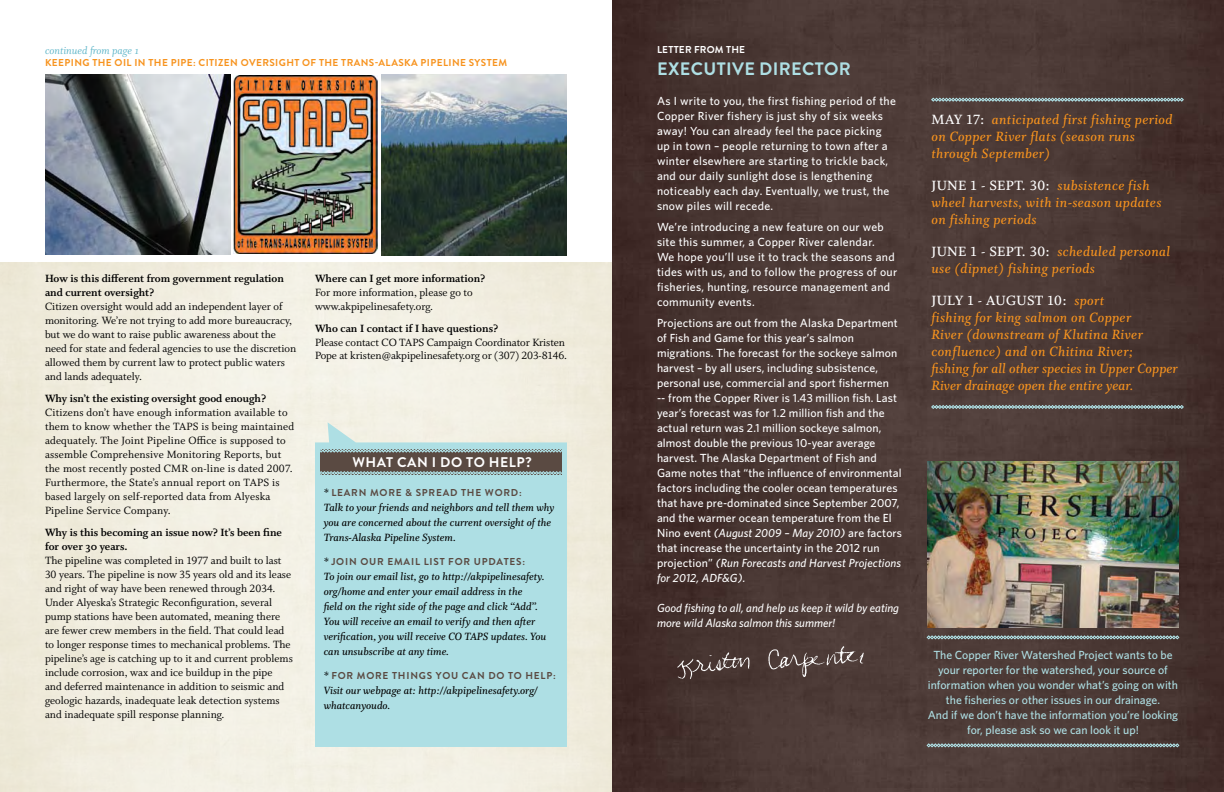
<style>
.page{position:relative;width:1224px;height:792px;background:#fff}
.page>*{position:absolute;margin:0;border:0;box-sizing:border-box;transform-origin:0 0}
.t1{font:700 18px "Brandon Grotesque";letter-spacing:.02em;color:#aedfe4}
.t2{font:15px/17px "Whitman Semibold Italic LF";letter-spacing:.025em;color:#f7931e}
.t3{font:15px "Whitman Semibold Os F";letter-spacing:.025em;color:#fff}
.t4{font:700 14px "Brandon Grotesque";letter-spacing:.04em;color:#fff}
.t5{font:11.8px/14px "Whitman Roman LF";color:#000}
.t6{font:500 11.8px/15px "Whitney";letter-spacing:.01em;color:#fff}
.t7{font:11.8px/15px "Whitman Semibold Italic LF";color:#000}
.t8{font:500 11.8px/15px "Whitney";color:#aedfe4;text-align:center}
.t9{font:11.8px/14px "Whitman Bold Os F";color:#000}
.t10{font:italic 500 11.8px/15px "Whitney";color:#fff}
.t11{font:11.8px "Whitman Italic Os F";color:#5fb6c9}
.t12{font:700 10px "Brandon Grotesque";letter-spacing:.08em;color:#5a4a42}
.t13{font:700 10px "Brandon Grotesque";letter-spacing:.04em;color:#f7931e}
.t14{font:700 10px "Brandon Grotesque";letter-spacing:.02em;color:#fff}
.s1{font-family:"Whitman Semibold Italic LF";font-weight:400;font-size:11.8px;color:#000}
.s2{font-style:italic}
.s3{font-family:"Whitman Semibold Os F";color:#fff}
.s4{font-family:"Whitman Semibold Italic LF";color:#f7931e}
</style>
<div class="page">
<img style="left:612px;top:0;width:612px;height:792px">
<img style="left:927px;top:461px;width:252px;height:166px">
<svg style="left:931px;top:98px;width:253px;height:4px"></svg>
<svg style="left:931px;top:405px;width:253px;height:4px"></svg>
<img style="left:663px;top:638px;width:217px;height:54px">
<div style="left:315px;top:422px;width:252px;height:325px;background:#aedfe4"></div>
<div style="left:320px;top:449px;width:242px;height:26px;background:#5a4a42"></div>
<svg style="left:319px;top:471px;width:243px;height:4px"></svg>
<svg style="left:319px;top:449px;width:243px;height:3px"></svg>
<svg style="left:927px;top:636px;width:252px;height:3px"></svg>
<svg style="left:927px;top:744px;width:252px;height:3px"></svg>
<img style="left:45px;top:75px;width:186px;height:179px">
<img style="left:381px;top:75px;width:186px;height:180px">
<img style="left:234px;top:75px;width:143px;height:179px">
<p class="t11" style="left:45px;top:44px;width:95px">continued from page 1</p>
<p class="t13" style="left:45px;top:55px;width:464px">KEEPING TH E OIL IN TH E PIPE: CITIZEN OVERSIGHT OF TH E TRANS-ALASKA PIPELIN E SYSTEM</p>
<p class="t9" style="left:45px;top:271px;width:241px">How is this different from government regulation and current oversight?</p>
<p class="t5" style="left:45px;top:299px;width:253px">Citizen oversight would add an independent layer of monitoring. We’re not trying to add more bureaucracy, but we do want to raise public awareness about the need for state and federal agencies to use the discretion allowed them by current law to protect public waters and lands adequately.</p>
<p class="t9" style="left:45px;top:391px;width:223px">Why isn’t the existing oversight good enough?</p>
<p class="t5" style="left:45px;top:405px;width:251px">Citizens don’t have enough information available to them to know whether the TAPS is being maintained adequately. The Joint Pipeline Office is supposed to assemble Comprehensive Monitoring Reports, but the most recently posted CMR on-line is dated 2007.<br>Furthermore, the State’s annual report on TAPS is based largely on self-reported data from Alyeska Pipeline Service Company.</p>
<p class="t9" style="left:45px;top:525px;width:239px">Why is this becoming an issue now? It’s been fine for over 30 years.</p>
<p class="t5" style="left:45px;top:553px;width:249px">The pipeline was completed in 1977 and built to last 30 years. The pipeline is now 35 years old and its lease and right of way have been renewed through 2034.<br>Under Alyeska’s Strategic Reconfiguration, several pump stations have been automated, meaning there are fewer crew members in the field. That could lead to longer response times to mechanical problems. The pipeline’s age is catching up to it and current problems include corrosion, wax and ice buildup in the pipe<br>and deferred maintenance in addition to seismic and geologic hazards, inadequate leak detection systems and inadequate spill response planning.</p>
<p class="t9" style="left:315px;top:271px;width:172px">Where can I get more information?</p>
<p class="t5" style="left:315px;top:285px;width:159px">For more information, please go to www.akpipelinesafety.org.</p>
<p class="t9" style="left:315px;top:321px;width:185px">Who can I contact if I have questions?</p>
<p class="t5" style="left:315px;top:335px;width:253px">Please contact CO TAPS Campaign Coordinator Kristen<br>Pope at kristen@akpipelinesafety.org or (307) 203-8146.</p>
<p class="t4" style="left:352px;top:452px;width:181px">WHAT CAN I DO TO HELP?</p>
<p class="t12" style="left:324px;top:485px;width:200px"><span class="s1">*</span> LEARN MORE &amp; SPREAD TH E WORD:</p>
<p class="t7" style="left:324px;top:500px;width:232px">Talk to your friends and neighbors and tell them why you are concerned about the current oversight of the<br>Trans-Alaska Pipeline System.</p>
<p class="t12" style="left:324px;top:554px;width:203px"><span class="s1">*</span> JOIN OUR EMAIL LIST FOR UPDATES:</p>
<p class="t7" style="left:324px;top:569px;width:224px">To join our email list, go to http://akpipelinesafety. org/home and enter your email address in the<br>field on the right side of the page and click “Add”.<br>You will receive an email to verify and then after verification, you will receive CO TAPS updates. You can unsubscribe at any time.</p>
<p class="t12" style="left:324px;top:668px;width:234px"><span class="s1">*</span> FOR MORE TH INGS YOU CAN DO TO HELP:</p>
<p class="t7" style="left:324px;top:683px;width:216px">Visit our webpage at: http://akpipelinesafety.org/ whatcanyoudo.</p>
<p class="t14" style="left:657px;top:43px;width:90px">LETTER FROM TH E</p>
<h1 class="t1" style="left:657px;top:56px;width:158px">EXECUTIVE DIRECTO</h1>
<h1 class="t1" style="left:839px;top:56px;width:13px">R</h1>
<p class="t6" style="left:657px;top:94px;width:240px">As I write to you, the first fishing period of the Copper River fishery is just shy of six weeks away! You can already feel the pace picking up in town – people returning to town after a winter elsewhere are starting to trickle back, and our daily sunlight dose is lengthening noticeably each day. Eventually, we trust, the snow piles will recede.</p>
<p class="t6" style="left:657px;top:220px;width:242px">We’re introducing a new feature on our web site this summer, a Copper River calendar.<br>We hope you’ll use it to track the seasons and tides with us, and to follow the progress of our fisheries, hunting, resource management and community events.</p>
<p class="t6" style="left:657px;top:316px;width:247px">Projections are out from the Alaska Department of Fish and Game for this year’s salmon migrations. The forecast for the sockeye salmon harvest – by all users, including subsistence, personal use, commercial and sport fishermen<br>-- from the Copper River is 1.43 million fish. Last year’s forecast was for 1.2 million fish and the actual return was 2.1 million sockeye salmon, almost double the previous 10-year average harvest. The Alaska Department of Fish and Game notes that “the influence of environmental factors including the cooler ocean temperatures that have pre-dominated since September 2007, and the warmer ocean temperature from the El Nino event <span class="s2">(August 2009 – May 2010)</span> are factors that increase the uncertainty in the 2012 run projection” <span class="s2">(Run Forecasts and Harvest Projections for 2012, ADF&amp;G).</span></p>
<p class="t10" style="left:657px;top:601px;width:244px">Good fishing to all, and help us keep it wild by eating more wild Alaska salmon this summer!</p>
<p class="t2" style="left:932px;top:112px;width:243px"><span class="s3">MAY 17:</span> anticipated first fishing period on Copper River flats (season runs through September)</p>
<p class="t2" style="left:932px;top:178px;width:231px"><span class="s3">JUNE 1 - SEPT. 30:</span> subsistence fish wheel harvests, with in-season updates on fishing periods</p>
<p class="t2" style="left:932px;top:244px;width:240px"><span class="s3">JUNE 1 - SEPT. 30:</span> scheduled personal use (dipnet) fishing periods</p>
<p class="t3" style="left:932px;top:292px;width:174px">JULY 1 - AUGUST 10: <span class="s4">sport</span></p>
<p class="t2" style="left:932px;top:310px;width:248px">fishing for king salmon on Copper<br>River (downstream of Klutina River confluence) and on Chitina River;<br>fishing for all other species in Upper Copper River drainage open the entire year.</p>
<p class="t8" style="left:928px;top:647px;width:252px">The Copper River Watershed Project wants to be your reporter for the watershed, your source of information when you wonder what’s going on with the fisheries or other issues in our drainage.<br>And if we don’t have the information you’re looking for, please ask so we can look it up!</p>
</div>
